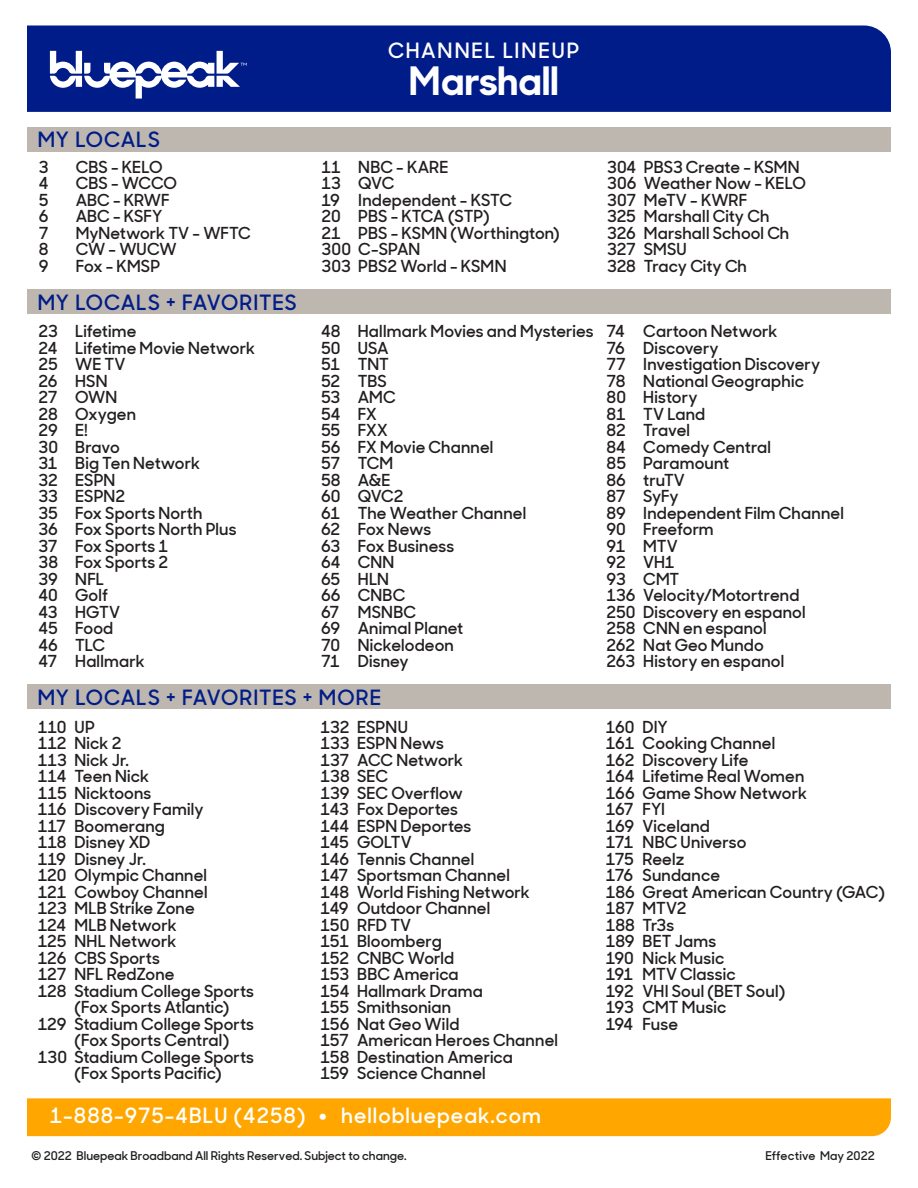
<style>
.page{position:relative;width:918px;height:1188px;background:#fff}
.page>*{position:absolute;margin:0;border:0;box-sizing:border-box;transform-origin:0 0}
.t1{font:700 39px "Sharp Sans Display No 1";letter-spacing:.01em;color:#fff}
.t2{font:600 21px "Sharp Sans Display No 1";letter-spacing:.04em;color:#001c88}
.t3{font:600 21px "Sharp Sans Display No 1";letter-spacing:.05em;color:#fff}
.t4{font:600 21px "Sharp Sans Display No 1";letter-spacing:.095em;color:#fff}
.t5{font:600 16.5px/16.5px "Sharp Sans Display No 1";letter-spacing:.005em;color:#231f20}
.t6{font:600 12px "Sharp Sans Display No 1";color:#231f20}
.s1{font-size:33px}
</style>
<div class="page">
<div style="left:27px;top:26px;width:864px;height:86px;background:#001c88"></div>
<div style="left:27px;top:1098px;width:864px;height:38px;background:#ffa700"></div>
<svg style="left:50px;top:51px;width:197px;height:48px"></svg>
<div style="left:27px;top:127px;width:864px;height:24px;background:#beb7b0"></div>
<div style="left:27px;top:290px;width:864px;height:24px;background:#beb7b0"></div>
<div style="left:27px;top:685px;width:864px;height:24px;background:#beb7b0"></div>
<p class="t4" style="left:388px;top:34px;width:193px">CHANNEL LINEUP</p>
<p class="t2" style="left:38px;top:123px;width:124px">MY LOCALS</p>
<p class="t5" style="left:39px;top:158px;width:11px">3</p>
<p class="t5" style="left:76px;top:158px;width:88px">CBS - KELO</p>
<p class="t5" style="left:39px;top:174px;width:11px">4</p>
<p class="t5" style="left:76px;top:174px;width:103px">CBS - WCCO</p>
<p class="t5" style="left:39px;top:191px;width:11px">5</p>
<p class="t5" style="left:76px;top:191px;width:95px">ABC - KRWF</p>
<p class="t5" style="left:39px;top:207px;width:11px">6</p>
<p class="t5" style="left:76px;top:207px;width:88px">ABC - KSFY</p>
<p class="t5" style="left:39px;top:224px;width:11px">7</p>
<p class="t5" style="left:76px;top:224px;width:177px">MyNetwork TV - WFTC</p>
<p class="t5" style="left:39px;top:240px;width:11px">8</p>
<p class="t5" style="left:76px;top:240px;width:102px">CW - WUCW</p>
<p class="t5" style="left:39px;top:257px;width:11px">9</p>
<p class="t5" style="left:76px;top:257px;width:86px">Fox - KMSP</p>
<p class="t2" style="left:38px;top:286px;width:260px">MY LOCALS + FAVORITES</p>
<h1 class="t1" style="left:409px;top:49px;width:151px">Marshall</h1>
<p class="t5" style="left:322px;top:158px;width:240px">11 NBC - KARE<br>13 QVC<br>19 Independent - KSTC<br>20 PBS - KTCA (STP)<br>21 PBS - KSMN (Worthington)<br>300 C-SPAN<br>303 PBS2 World - KSMN</p>
<p class="t5" style="left:607px;top:158px;width:200px">304 PBS3 Create - KSMN<br>306 Weather Now - KELO<br>307 MeTV - KWRF<br>325 Marshall City Ch<br>326 Marshall School Ch<br>327 SMSU<br>328 Tracy City Ch</p>
<p class="t5" style="left:38px;top:322px;width:218px">23 Lifetime<br>24 Lifetime Movie Network<br>25 WE TV<br>26 HSN<br>27 OWN<br>28 Oxygen<br>29 E!<br>30 Bravo<br>31 Big Ten Network<br>32 ESPN<br>33 ESPN2<br>35 Fox Sports North<br>36 Fox Sports North Plus<br>37 Fox Sports 1<br>38 Fox Sports 2<br>39 NFL<br>40 Golf<br>43 HGTV<br>45 Food<br>46 TLC<br>47 Hallmark</p>
<p class="t5" style="left:321px;top:322px;width:274px">48 Hallmark Movies and Mysteries<br>50 USA<br>51 TNT<br>52 TBS<br>53 AMC<br>54 FX<br>55 FXX<br>56 FX Movie Channel<br>57 TCM<br>58 A&amp;E<br>60 QVC2<br>61 The Weather Channel<br>62 Fox News<br>63 Fox Business<br>64 CNN<br>65 HLN<br>66 CNBC<br>67 MSNBC<br>69 Animal Planet<br>70 Nickelodeon<br>71 Disney</p>
<p class="t5" style="left:607px;top:322px;width:239px">74 Cartoon Network<br>76 Discovery<br>77 Investigation Discovery<br>78 National Geographic<br>80 History<br>81 TV Land<br>82 Travel<br>84 Comedy Central<br>85 Paramount<br>86 truTV<br>87 SyFy<br>89 Independent Film Channel<br>90 Freeform<br>91 MTV<br>92 VH1<br>93 CMT<br>136 Velocity/Motortrend<br>250 Discovery en espanol<br>258 CNN en espanol<br>262 Nat Geo Mundo<br>263 History en espanol</p>
<p class="t2" style="left:38px;top:681px;width:345px">MY LOCALS + FAVORITES + MORE</p>
<p class="t5" style="left:38px;top:717px;width:59px">110 UP</p>
<p class="t5" style="left:38px;top:734px;width:85px">112 Nick 2</p>
<p class="t5" style="left:38px;top:750px;width:93px">113 Nick Jr.</p>
<p class="t5" style="left:38px;top:767px;width:113px">114 Teen Nick</p>
<p class="t5" style="left:38px;top:783px;width:115px">115 Nicktoons</p>
<p class="t5" style="left:38px;top:800px;width:167px">116 Discovery Family</p>
<p class="t5" style="left:38px;top:816px;width:129px">117 Boomerang</p>
<p class="t5" style="left:38px;top:833px;width:114px">118 Disney XD</p>
<p class="t5" style="left:38px;top:849px;width:110px">119 Disney Jr.</p>
<p class="t5" style="left:38px;top:866px;width:171px">120 Olympic Channel</p>
<p class="t5" style="left:38px;top:882px;width:171px">121 Cowboy Channel</p>
<p class="t5" style="left:38px;top:899px;width:158px">123 MLB Strike Zone</p>
<p class="t5" style="left:38px;top:915px;width:140px">124 MLB Network</p>
<p class="t5" style="left:38px;top:932px;width:140px">125 NHL Network</p>
<p class="t5" style="left:38px;top:948px;width:124px">126 CBS Sports</p>
<p class="t5" style="left:38px;top:965px;width:138px">127 NFL RedZone</p>
<p class="t5" style="left:38px;top:981px;width:218px">128 Stadium College Sports</p>
<p class="t5" style="left:74px;top:998px;width:156px">(Fox Sports Atlantic)</p>
<p class="t5" style="left:38px;top:1014px;width:218px">129 Stadium College Sports</p>
<p class="t5" style="left:74px;top:1031px;width:156px">(Fox Sports Central)</p>
<p class="t5" style="left:38px;top:1047px;width:218px">130 Stadium College Sports</p>
<p class="t5" style="left:74px;top:1064px;width:148px">(Fox Sports Pacific)</p>
<p class="t5" style="left:320px;top:717px;width:239px">132 ESPNU<br>133 ESPN News<br>137 ACC Network<br>138 SEC<br>139 SEC Overflow<br>143 Fox Deportes<br>144 ESPN Deportes<br>145 GOLTV<br>146 Tennis Channel<br>147 Sportsman Channel<br>148 World Fishing Network<br>149 Outdoor Channel<br>150 RFD TV<br>151 Bloomberg<br>152 CNBC World<br>153 BBC America<br>154 Hallmark Drama<br>155 Smithsonian<br>156 Nat Geo Wild<br>157 American Heroes Channel<br>158 Destination America<br>159 Science Channel</p>
<p class="t5" style="left:606px;top:717px;width:280px">160 DIY<br>161 Cooking Channel<br>162 Discovery Life<br>164 Lifetime Real Women<br>166 Game Show Network<br>167 FYI<br>169 Viceland<br>171 NBC Universo<br>175 Reelz<br>176 Sundance<br>186 Great American Country (GAC)<br>187 MTV2<br>188 Tr3s<br>189 BET Jams<br>190 Nick Music<br>191 MTV Classic<br>192 VHI Soul (BET Soul)<br>193 CMT Music<br>194 Fuse</p>
<p class="t3" style="left:50px;top:1100px;width:493px">1-888-975-4BLU (4258) <span class="s1">•</span> hellobluepeak.com</p>
<p class="t6" style="left:32px;top:1146px;width:377px">© 2022 Bluepeak Broadband All Rights Reserved. Subject to change.</p>
<p class="t6" style="left:765px;top:1146px;width:111px">Effective May 2022</p>
</div>
